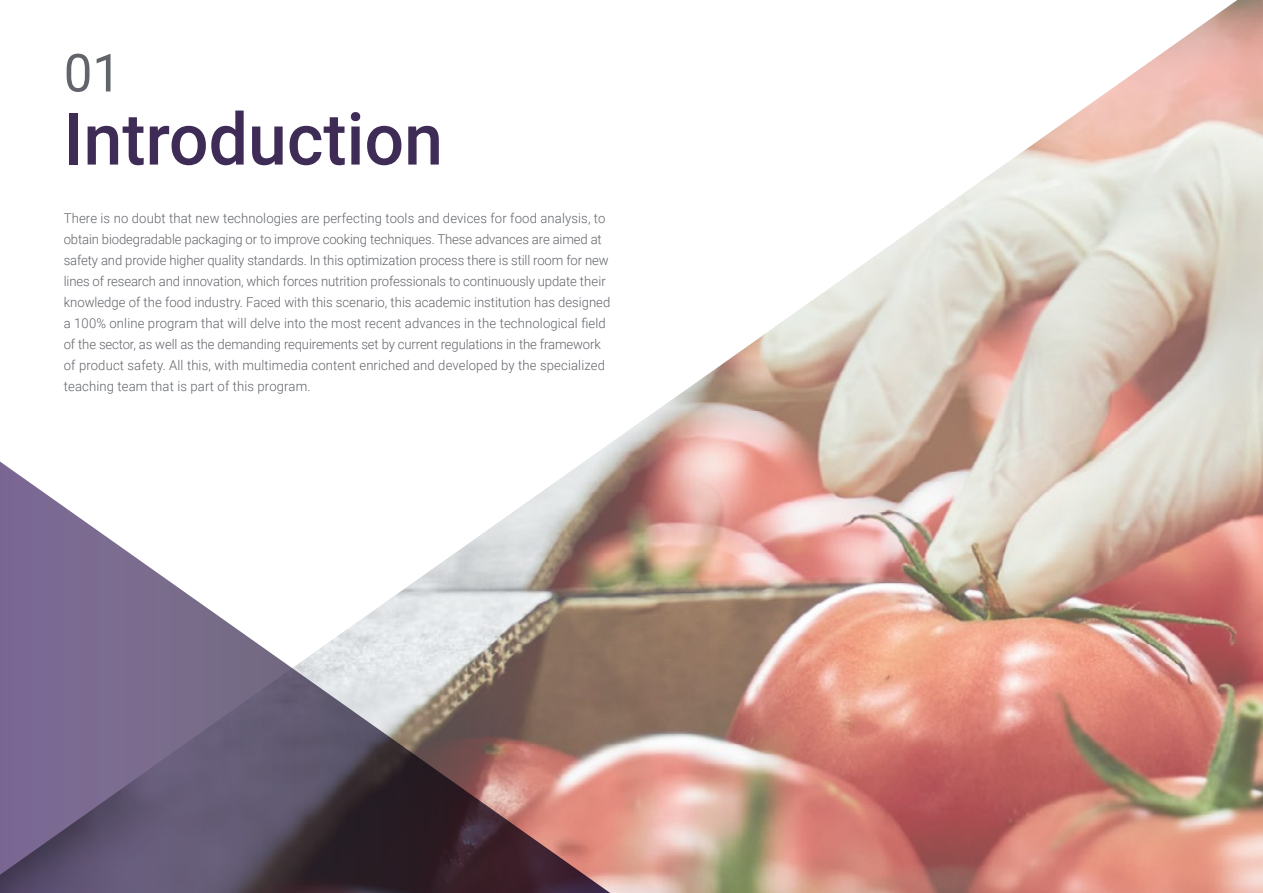
<style>
.page{position:relative;width:1263px;height:893px;background:#fff}
.page>*{position:absolute;margin:0;border:0;box-sizing:border-box;transform-origin:0 0}
.t1{font:500 72px "Roboto";color:#3e2b56}
.t2{font:52.5px "Roboto";color:#61646a}
.t3{font:300 13.5px/21px "Roboto";color:#61646a}
</style>
<div class="page">
<img style="left:607px;top:0;width:656px;height:893px">
<svg style="left:0;top:446px;width:640px;height:447px"></svg>
<h2 class="t2" style="left:64px;top:36px;width:59px">01</h2>
<h1 class="t1" style="left:64px;top:89px;width:381px">Introduction</h1>
<p class="t3" style="left:64px;top:207px;width:548px">There is no doubt that new technologies are perfecting tools and devices for food analysis, to obtain biodegradable packaging or to improve cooking techniques. These advances are aimed at safety and provide higher quality standards. In this optimization process there is still room for new lines of research and innovation, which forces nutrition professionals to continuously update their knowledge of the food industry. Faced with this scenario, this academic institution has designed a 100% online program that will delve into the most recent advances in the technological field of the sector, as well as the demanding requirements set by current regulations in the framework of product safety. All this, with multimedia content enriched and developed by the specialized teaching team that is part of this program.</p>
</div>
